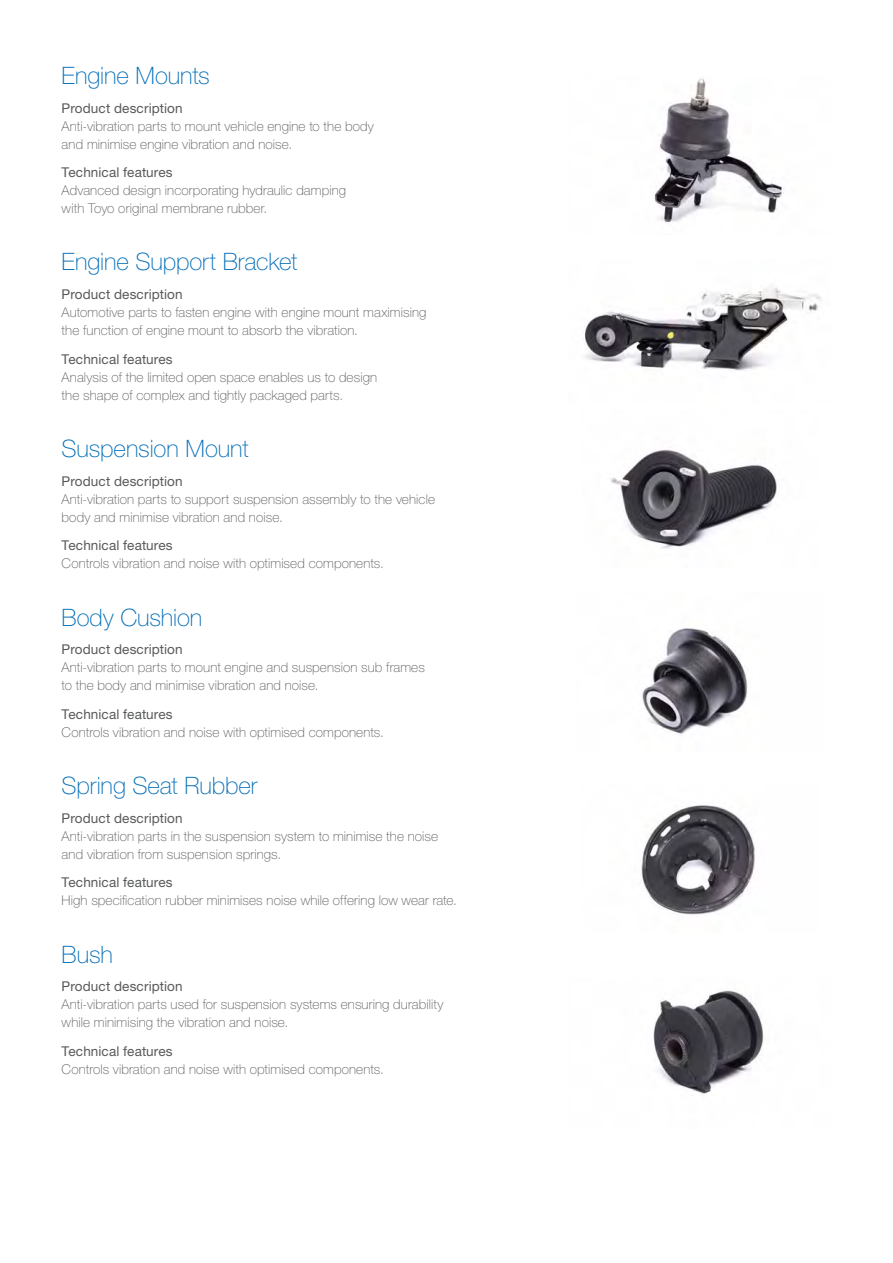
<style>
.page{position:relative;width:893px;height:1263px;background:#fff}
.page>*{position:absolute;margin:0;border:0;box-sizing:border-box;transform-origin:0 0}
.t1{font:100 24px "Helvetica Neue";letter-spacing:-.005em;color:#006cb7}
.t2{font:100 13.5px/18px "Helvetica Neue";letter-spacing:.01em;color:#58595b}
.t3{font:13.5px "Helvetica Neue";letter-spacing:.01em;color:#58595b}
</style>
<div class="page">
<img style="left:654px;top:78px;width:130px;height:146px">
<img style="left:584px;top:287px;width:237px;height:84px">
<img style="left:610px;top:449px;width:167px;height:100px">
<img style="left:642px;top:628px;width:106px;height:107px">
<img style="left:641px;top:805px;width:114px;height:110px">
<img style="left:653px;top:990px;width:111px;height:106px">
<h1 class="t1" style="left:62px;top:62px;width:150px">Engine Mounts</h1>
<p class="t3" style="left:62px;top:100px;width:122px">Product description</p>
<p class="t2" style="left:62px;top:117px;width:314px">Anti-vibration parts to mount vehicle engine to the body and minimise engine vibration and noise.</p>
<p class="t3" style="left:62px;top:164px;width:113px">Technical features</p>
<p class="t2" style="left:62px;top:181px;width:286px">Advanced design incorporating hydraulic damping with Toyo original membrane rubber.</p>
<h1 class="t1" style="left:62px;top:249px;width:237px">Engine Support Bracket</h1>
<p class="t3" style="left:62px;top:286px;width:122px">Product description</p>
<p class="t2" style="left:62px;top:303px;width:366px">Automotive parts to fasten engine with engine mount maximising the function of engine mount to absorb the vibration.</p>
<p class="t3" style="left:62px;top:351px;width:113px">Technical features</p>
<p class="t2" style="left:62px;top:368px;width:317px">Analysis of the limited open space enables us to design the shape of complex and tightly packaged parts.</p>
<h1 class="t1" style="left:62px;top:435px;width:188px">Suspension Mount</h1>
<p class="t3" style="left:62px;top:473px;width:122px">Product description</p>
<p class="t2" style="left:62px;top:490px;width:375px">Anti-vibration parts to support suspension assembly to the vehicle body and minimise vibration and noise.</p>
<p class="t3" style="left:62px;top:537px;width:113px">Technical features</p>
<p class="t2" style="left:62px;top:554px;width:324px">Controls vibration and noise with optimised components.</p>
<h1 class="t1" style="left:62px;top:604px;width:142px">Body Cushion</h1>
<p class="t3" style="left:62px;top:641px;width:122px">Product description</p>
<p class="t2" style="left:62px;top:658px;width:365px">Anti-vibration parts to mount engine and suspension sub frames to the body and minimise vibration and noise.</p>
<p class="t3" style="left:62px;top:706px;width:113px">Technical features</p>
<p class="t2" style="left:62px;top:723px;width:324px">Controls vibration and noise with optimised components.</p>
<h1 class="t1" style="left:62px;top:772px;width:197px">Spring Seat Rubber</h1>
<p class="t3" style="left:62px;top:810px;width:122px">Product description</p>
<p class="t2" style="left:62px;top:827px;width:378px">Anti-vibration parts in the suspension system to minimise the noise and vibration from suspension springs.</p>
<p class="t3" style="left:62px;top:874px;width:113px">Technical features</p>
<p class="t2" style="left:62px;top:891px;width:397px">High specification rubber minimises noise while offering low wear rate.</p>
<h1 class="t1" style="left:62px;top:941px;width:53px">Bush</h1>
<p class="t3" style="left:62px;top:978px;width:122px">Product description</p>
<p class="t2" style="left:62px;top:995px;width:383px">Anti-vibration parts used for suspension systems ensuring durability while minimising the vibration and noise.</p>
<p class="t3" style="left:62px;top:1043px;width:113px">Technical features</p>
<p class="t2" style="left:62px;top:1060px;width:324px">Controls vibration and noise with optimised components.</p>
</div>
